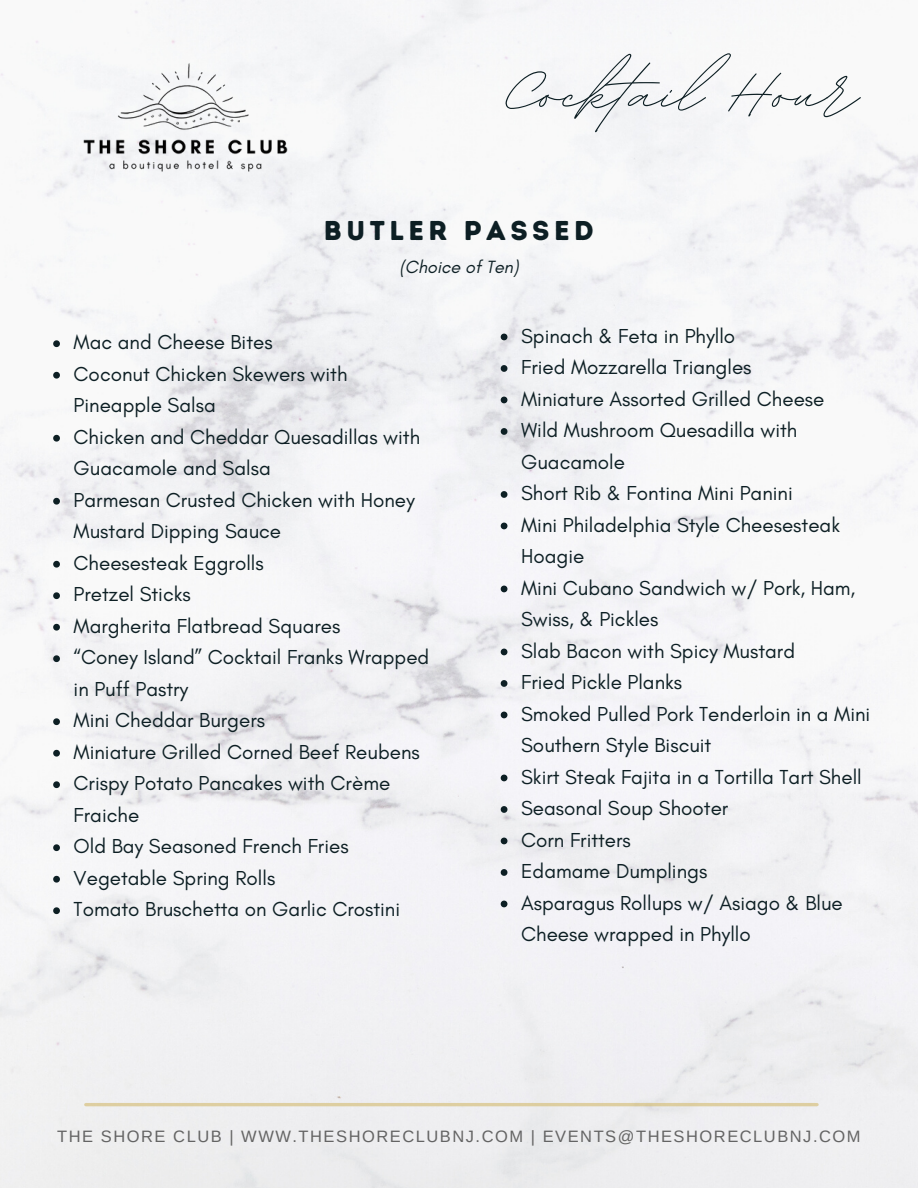
<style>
.page{position:relative;width:918px;height:1188px;background:#fff}
.page>*{position:absolute;margin:0;border:0;box-sizing:border-box;transform-origin:0 0}
.t1{font:102.9px "BD Script";color:#0d1f24}
.t2{font:27.3px "Intro Rust Base";letter-spacing:.165em;color:#0d1f24}
.t3{font:20.55px/31.5px "Glacial Indifference";color:#0d1f24}
.t4{font:italic 18px "Glacial Indifference";color:#0d1f24}
.t5{font:16.5px "Arimo";letter-spacing:.09em;color:#646464}
</style>
<div class="page">
<img style="left:77px;top:38px;width:211px;height:136px">
<svg style="left:53px;top:340px;width:7px;height:7px"></svg>
<svg style="left:53px;top:372px;width:7px;height:7px"></svg>
<svg style="left:53px;top:435px;width:7px;height:7px"></svg>
<svg style="left:53px;top:498px;width:7px;height:7px"></svg>
<svg style="left:53px;top:561px;width:7px;height:7px"></svg>
<svg style="left:53px;top:592px;width:7px;height:7px"></svg>
<svg style="left:53px;top:624px;width:7px;height:7px"></svg>
<svg style="left:53px;top:655px;width:7px;height:7px"></svg>
<svg style="left:53px;top:718px;width:7px;height:7px"></svg>
<svg style="left:53px;top:750px;width:7px;height:7px"></svg>
<svg style="left:53px;top:781px;width:7px;height:7px"></svg>
<svg style="left:53px;top:844px;width:7px;height:7px"></svg>
<svg style="left:53px;top:876px;width:7px;height:7px"></svg>
<svg style="left:53px;top:907px;width:7px;height:7px"></svg>
<svg style="left:501px;top:334px;width:6px;height:6px"></svg>
<svg style="left:501px;top:365px;width:6px;height:7px"></svg>
<svg style="left:501px;top:397px;width:6px;height:6px"></svg>
<svg style="left:501px;top:428px;width:6px;height:7px"></svg>
<svg style="left:501px;top:491px;width:6px;height:7px"></svg>
<svg style="left:501px;top:523px;width:6px;height:6px"></svg>
<svg style="left:501px;top:586px;width:6px;height:6px"></svg>
<svg style="left:501px;top:649px;width:6px;height:6px"></svg>
<svg style="left:501px;top:680px;width:6px;height:7px"></svg>
<svg style="left:501px;top:712px;width:6px;height:6px"></svg>
<svg style="left:501px;top:775px;width:6px;height:6px"></svg>
<svg style="left:501px;top:806px;width:6px;height:7px"></svg>
<svg style="left:501px;top:838px;width:6px;height:6px"></svg>
<svg style="left:501px;top:869px;width:6px;height:7px"></svg>
<svg style="left:501px;top:901px;width:6px;height:6px"></svg>
<hr style="left:86px;top:1103px;width:731px;height:3px;background:#d4bb70">
<h1 class="t1" style="left:508px;top:25px;width:352px">Cocktail Hour</h1>
<h2 class="t2" style="left:324px;top:214px;width:272px">BUTLEr PASSED</h2>
<p class="t4" style="left:399px;top:256px;width:121px">(Choice of Ten)</p>
<p class="t3" style="left:74px;top:326px;width:357px">Mac and Cheese Bites<br>Coconut Chicken Skewers with<br>Pineapple Salsa<br>Chicken and Cheddar Quesadillas with<br>Guacamole and Salsa<br>Parmesan Crusted Chicken with Honey<br>Mustard Dipping Sauce<br>Cheesesteak Eggrolls<br>Pretzel Sticks<br>Margherita Flatbread Squares<br>“Coney Island” Cocktail Franks Wrapped in Puff Pastry<br>Mini Cheddar Burgers<br>Miniature Grilled Corned Beef Reubens<br>Crispy Potato Pancakes with Crème<br>Fraiche<br>Old Bay Seasoned French Fries<br>Vegetable Spring Rolls<br>Tomato Bruschetta on Garlic Crostini</p>
<p class="t3" style="left:521px;top:320px;width:351px">Spinach &amp; Feta in Phyllo<br>Fried Mozzarella Triangles<br>Miniature Assorted Grilled Cheese<br>Wild Mushroom Quesadilla with<br>Guacamole<br>Short Rib &amp; Fontina Mini Panini<br>Mini Philadelphia Style Cheesesteak<br>Hoagie<br>Mini Cubano Sandwich w/ Pork, Ham,<br>Swiss, &amp; Pickles<br>Slab Bacon with Spicy Mustard<br>Fried Pickle Planks<br>Smoked Pulled Pork Tenderloin in a Mini<br>Southern Style Biscuit<br>Skirt Steak Fajita in a Tortilla Tart Shell<br>Seasonal Soup Shooter<br>Corn Fritters<br>Edamame Dumplings<br>Asparagus Rollups w/ Asiago &amp; Blue<br>Cheese wrapped in Phyllo</p>
<p class="t5" style="left:57px;top:1127px;width:805px">THE SHORE CLUB | WWW.THESHORECLUBNJ.COM | EVENTS@THESHORECLUBNJ.COM</p>
</div>
